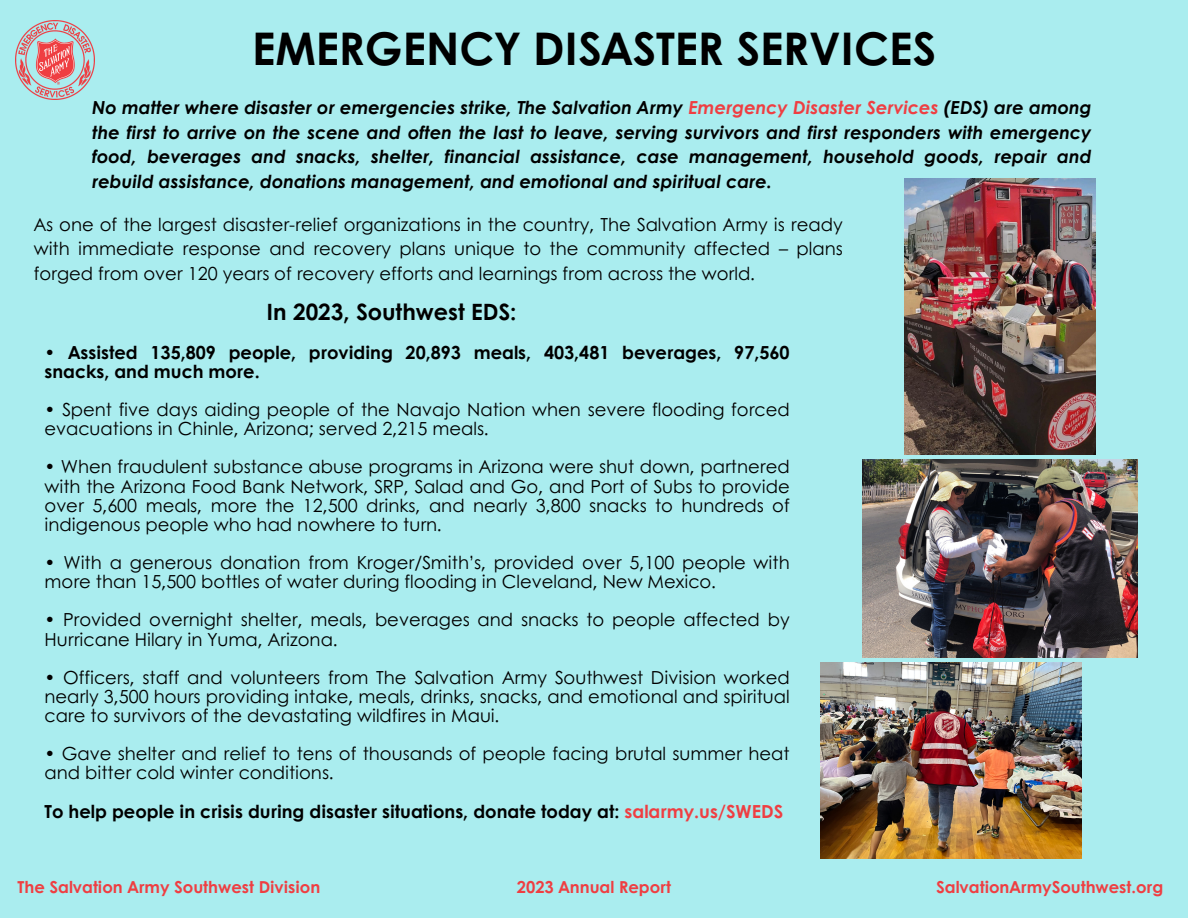
<style>
.page{position:relative;width:1188px;height:918px;background:#aaedef}
.page>*{position:absolute;margin:0;border:0;box-sizing:border-box;transform-origin:0 0}
.t1{font:700 45px "Century Gothic";color:#000}
.t2{font:700 22.5px "Century Gothic";color:#000}
.t3{font:18px/19.2px "Century Gothic";color:#000}
.t4{font:italic 700 18px/24.8px "Century Gothic";color:#000;text-align:justify}
.t5{font:700 18px/19.2px "Century Gothic";color:#000}
.t6{font:700 16.5px "Century Gothic";color:#ef3e42}
.s1{color:#ef3e42}
</style>
<div class="page">
<img style="left:862px;top:459px;width:276px;height:198px">
<img style="left:820px;top:663px;width:261px;height:195px">
<img style="left:16px;top:21px;width:79px;height:79px">
<img style="left:904px;top:178px;width:192px;height:276px">
<p class="t1" style="left:252px;top:14px;width:685px">EMERGENCY DISASTER SERVICES</p>
<p class="t4" style="left:92px;top:94px;width:1001px">No matter where disaster or emergencies strike, The Salvation Army <span class="s1">Emergency Disaster Services</span> (EDS) are among the first to arrive on the scene and often the last to leave, serving survivors and first responders with emergency food, beverages and snacks, shelter, financial assistance, case management, household goods, repair and rebuild assistance, donations management, and emotional and spiritual care.</p>
<p class="t3" style="left:34px;top:211px;width:811px;line-height:24.8px;text-align:justify">As one of the largest disaster-relief organizations in the country, The Salvation Army is ready with immediate response and recovery plans unique to the community affected – plans forged from over 120 years of recovery efforts and learnings from across the world.</p>
<p class="t2" style="left:267px;top:294px;width:251px">In 2023, Southwest EDS:</p>
<p class="t5" style="left:45px;top:342px;width:747px">• Assisted 135,809 people, providing 20,893 meals, 403,481 beverages, 97,560 snacks, and much more.</p>
<p class="t3" style="left:45px;top:399px;width:747px">• Spent five days aiding people of the Navajo Nation when severe flooding forced evacuations in Chinle, Arizona; served 2,215 meals.</p>
<h3 class="t3" style="left:45px;top:457px;width:747px;text-align:justify">• When fraudulent substance abuse programs in Arizona were shut down, partnered with the Arizona Food Bank Network, SRP, Salad and Go, and Port of Subs to provide over 5,600 meals, more the 12,500 drinks, and nearly 3,800 snacks to hundreds of indigenous people who had nowhere to turn.</h3>
<p class="t3" style="left:45px;top:552px;width:747px">• With a generous donation from Kroger/Smith’s, provided over 5,100 people with more than 15,500 bottles of water during flooding in Cleveland, New Mexico.</p>
<p class="t3" style="left:45px;top:610px;width:747px">• Provided overnight shelter, meals, beverages and snacks to people affected by<br>Hurricane Hilary in Yuma, Arizona.</p>
<h3 class="t3" style="left:45px;top:667px;width:747px;text-align:justify">• Officers, staff and volunteers from The Salvation Army Southwest Division worked nearly 3,500 hours providing intake, meals, drinks, snacks, and emotional and spiritual care to survivors of the devastating wildfires in Maui.</h3>
<h3 class="t3" style="left:45px;top:743px;width:747px">• Gave shelter and relief to tens of thousands of people facing brutal summer heat and bitter cold winter conditions.</h3>
<h3 class="t5" style="left:45px;top:801px;width:740px">To help people in crisis during disaster situations, donate today at: <span class="s1">salarmy.us/SWEDS</span></h3>
<p class="t6" style="left:18px;top:875px;width:304px">The Salvation Army Southwest Division</p>
<h2 class="t6" style="left:517px;top:875px;width:156px">2023 Annual Report</h2>
<h3 class="t6" style="left:936px;top:875px;width:229px">SalvationArmySouthwest.org</h3>
</div>
